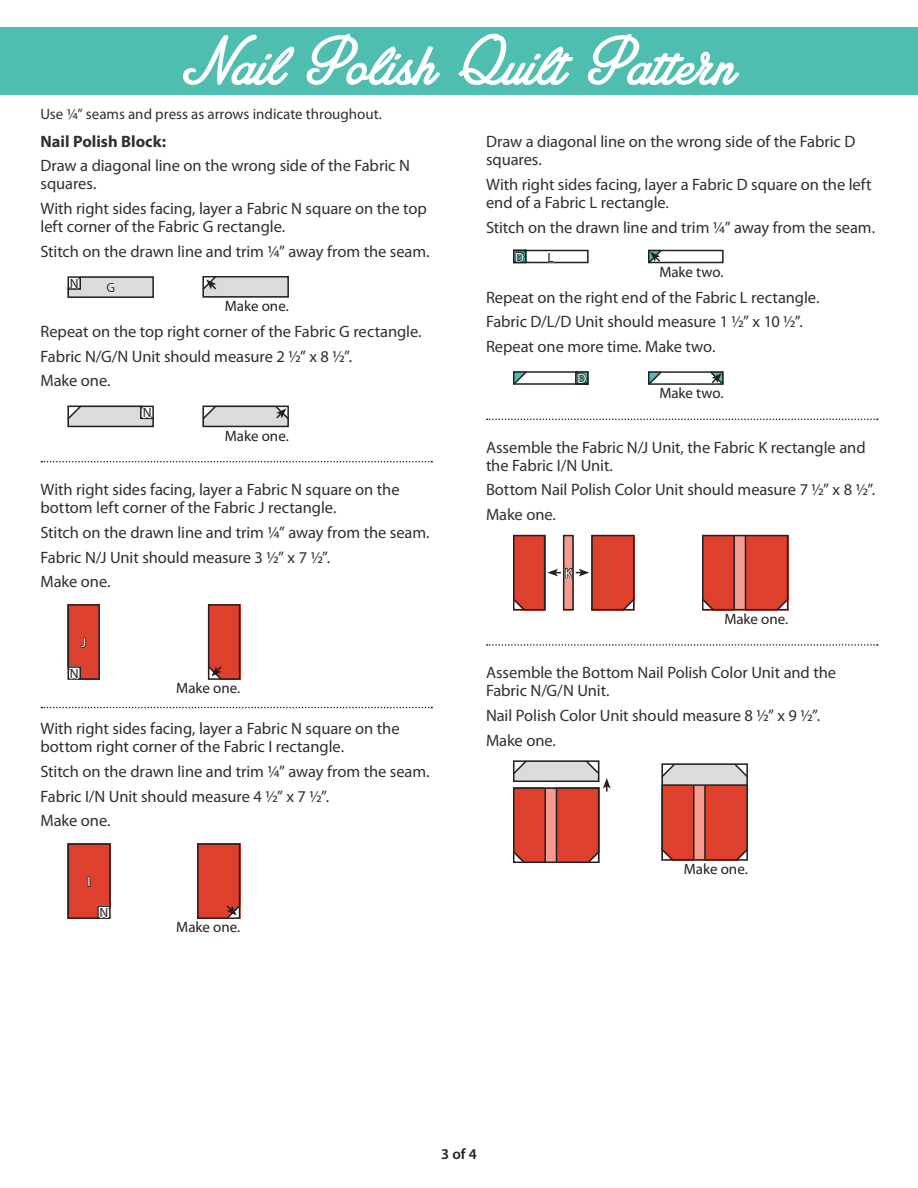
<style>
.page{position:relative;width:918px;height:1188px;background:#fff}
.page>*{position:absolute;margin:0;border:0;box-sizing:border-box;transform-origin:0 0}
.t1{font:73.5px "Amplify Personal Use Only";color:#fff}
.t2{font:16.5px/24.8px "Myriad Pro";letter-spacing:-.005em;color:#312f30}
.t3{font:700 16.5px "Myriad Pro";color:#312f30}
.t4{font:15px "Myriad Pro";color:#231f20}
.t5{font:15px "Myriad Pro";color:#312f30}
.t6{font:600 15px "Myriad Pro";color:#231f20}
.t7{font:13.5px "Myriad Pro";color:#231f20}
.t8{font:13.5px "Myriad Pro";color:#fff}
</style>
<div class="page">
<div style="left:0;top:27px;width:918px;height:67px;background:#50bdb1"></div>
<svg style="left:41px;top:461px;width:391px;height:1px"></svg>
<div style="left:68px;top:276px;width:86px;height:22px;background:#d9dbdd"></div>
<div style="left:68px;top:276px;width:86px;height:22px;border:2px solid #231f20"></div>
<svg style="left:106px;top:282px;width:9px;height:11px"></svg>
<svg style="left:67px;top:276px;width:15px;height:17px"></svg>
<div style="left:202px;top:276px;width:87px;height:22px;background:#d9dbdd"></div>
<div style="left:202px;top:276px;width:87px;height:22px;border:2px solid #231f20"></div>
<svg style="left:202px;top:276px;width:16px;height:15px"></svg>
<div style="left:68px;top:406px;width:86px;height:21px;background:#d9dbdd"></div>
<svg style="left:67px;top:405px;width:16px;height:16px"></svg>
<div style="left:68px;top:406px;width:86px;height:21px;border:2px solid #231f20"></div>
<svg style="left:139px;top:405px;width:15px;height:18px"></svg>
<div style="left:202px;top:406px;width:87px;height:21px;background:#d9dbdd"></div>
<svg style="left:202px;top:405px;width:16px;height:13px"></svg>
<div style="left:202px;top:406px;width:87px;height:21px;border:2px solid #231f20"></div>
<svg style="left:273px;top:405px;width:16px;height:16px"></svg>
<div style="left:208px;top:604px;width:32px;height:76px;background:#de402e"></div>
<div style="left:208px;top:604px;width:32px;height:76px;border:2px solid #231f20"></div>
<svg style="left:207px;top:664px;width:16px;height:16px"></svg>
<div style="left:68px;top:604px;width:32px;height:76px;background:#de402e"></div>
<div style="left:68px;top:604px;width:32px;height:76px;border:2px solid #231f20"></div>
<svg style="left:80px;top:637px;width:6px;height:11px"></svg>
<svg style="left:67px;top:663px;width:15px;height:17px"></svg>
<svg style="left:41px;top:707px;width:391px;height:1px"></svg>
<div style="left:197px;top:843px;width:43px;height:76px;background:#de402e"></div>
<div style="left:197px;top:843px;width:43px;height:76px;border:2px solid #231f20"></div>
<svg style="left:225px;top:903px;width:16px;height:16px"></svg>
<div style="left:68px;top:843px;width:43px;height:76px;background:#de402e"></div>
<div style="left:68px;top:843px;width:43px;height:76px;border:2px solid #231f20"></div>
<svg style="left:88px;top:876px;width:2px;height:11px"></svg>
<svg style="left:96px;top:903px;width:15px;height:16px"></svg>
<div style="left:513px;top:250px;width:76px;height:13px;border:2px solid #231f20"></div>
<svg style="left:547px;top:251px;width:8px;height:12px"></svg>
<svg style="left:513px;top:249px;width:14px;height:15px"></svg>
<div style="left:648px;top:250px;width:76px;height:13px;border:2px solid #231f20"></div>
<svg style="left:648px;top:249px;width:15px;height:15px"></svg>
<svg style="left:575px;top:374px;width:11px;height:8px"></svg>
<div style="left:513px;top:371px;width:76px;height:14px;border:2px solid #231f20"></div>
<svg style="left:513px;top:371px;width:15px;height:14px"></svg>
<svg style="left:651px;top:374px;width:9px;height:8px"></svg>
<div style="left:648px;top:371px;width:76px;height:14px;border:2px solid #231f20"></div>
<svg style="left:709px;top:371px;width:15px;height:14px"></svg>
<svg style="left:487px;top:419px;width:391px;height:1px"></svg>
<div style="left:513px;top:535px;width:32px;height:75px;background:#de402e"></div>
<div style="left:513px;top:535px;width:32px;height:75px;border:2px solid #231f20"></div>
<svg style="left:513px;top:597px;width:13px;height:14px"></svg>
<div style="left:591px;top:535px;width:43px;height:75px;background:#de402e"></div>
<div style="left:591px;top:535px;width:43px;height:75px;border:2px solid #231f20"></div>
<svg style="left:621px;top:597px;width:14px;height:14px"></svg>
<div style="left:563px;top:535px;width:11px;height:75px;background:#f59b90"></div>
<div style="left:563px;top:535px;width:11px;height:75px;border:2px solid #231f20"></div>
<svg style="left:547px;top:567px;width:42px;height:12px"></svg>
<div style="left:702px;top:535px;width:32px;height:75px;background:#de402e"></div>
<svg style="left:702px;top:600px;width:13px;height:11px"></svg>
<div style="left:745px;top:535px;width:43px;height:75px;background:#de402e"></div>
<svg style="left:775px;top:597px;width:14px;height:14px"></svg>
<div style="left:734px;top:535px;width:11px;height:75px;background:#f59b90"></div>
<div style="left:702px;top:535px;width:86px;height:75px;border:2px solid #231f20"></div>
<hr style="left:733px;top:535px;width:2px;height:75px;background:#231f20">
<hr style="left:745px;top:535px;width:1px;height:75px;background:#231f20">
<svg style="left:487px;top:644px;width:391px;height:2px"></svg>
<div style="left:513px;top:760px;width:86px;height:22px;background:#d9dbdd"></div>
<svg style="left:516px;top:763px;width:9px;height:9px"></svg>
<div style="left:513px;top:760px;width:86px;height:22px;border:2px solid #231f20"></div>
<div style="left:513px;top:787px;width:32px;height:76px;background:#de402e"></div>
<svg style="left:516px;top:853px;width:7px;height:7px"></svg>
<div style="left:556px;top:787px;width:43px;height:76px;background:#de402e"></div>
<svg style="left:589px;top:850px;width:11px;height:13px"></svg>
<div style="left:545px;top:787px;width:11px;height:76px;background:#f59b90"></div>
<div style="left:513px;top:787px;width:86px;height:76px;border:2px solid #231f20"></div>
<hr style="left:544px;top:788px;width:2px;height:74px;background:#231f20">
<hr style="left:556px;top:788px;width:1px;height:74px;background:#231f20">
<svg style="left:584px;top:760px;width:27px;height:31px"></svg>
<div style="left:662px;top:763px;width:86px;height:22px;background:#d9dbdd"></div>
<svg style="left:661px;top:763px;width:13px;height:16px"></svg>
<svg style="left:735px;top:766px;width:10px;height:10px"></svg>
<div style="left:662px;top:785px;width:32px;height:76px;background:#de402e"></div>
<svg style="left:661px;top:847px;width:11px;height:14px"></svg>
<div style="left:705px;top:785px;width:43px;height:76px;background:#de402e"></div>
<svg style="left:738px;top:851px;width:7px;height:7px"></svg>
<div style="left:694px;top:785px;width:11px;height:76px;background:#f59b90"></div>
<hr style="left:693px;top:786px;width:1px;height:74px;background:#231f20">
<hr style="left:704px;top:786px;width:2px;height:74px;background:#231f20">
<div style="left:662px;top:763px;width:86px;height:98px;border:2px solid #231f20"></div>
<hr style="left:662px;top:784px;width:85px;height:2px;background:#231f20">
<h1 class="t1" style="left:182px;top:22px;width:555px">Nail Polish Quilt Pattern</h1>
<p class="t5" style="left:40px;top:105px;width:343px">Use ¼” seams and press as arrows indicate throughout.</p>
<p class="t3" style="left:40px;top:130px;width:127px">Nail Polish Block:</p>
<p class="t2" style="left:40px;top:157px;width:371px;line-height:18px">Draw a diagonal line on the wrong side of the Fabric N squares.</p>
<p class="t2" style="left:40px;top:199px;width:388px;line-height:18px">With right sides facing, layer a Fabric N square on the top left corner of the Fabric G rectangle.</p>
<p class="t2" style="left:40px;top:239px;width:391px">Stitch on the drawn line and trim ¼” away from the seam.</p>
<p class="t2" style="left:486px;top:133px;width:371px;line-height:18px">Draw a diagonal line on the wrong side of the Fabric D squares.</p>
<p class="t2" style="left:486px;top:175px;width:387px;line-height:18px">With right sides facing, layer a Fabric D square on the left end of a Fabric L rectangle.</p>
<p class="t2" style="left:486px;top:215px;width:391px">Stitch on the drawn line and trim ¼” away from the seam.</p>
<p class="t8" style="left:515px;top:249px;width:10px">D</p>
<p class="t7" style="left:548px;top:249px;width:8px">L</p>
<p class="t7" style="left:70px;top:275px;width:10px">N</p>
<p class="t7" style="left:106px;top:279px;width:10px">G</p>
<p class="t4" style="left:225px;top:297px;width:66px">Make one.</p>
<p class="t2" style="left:40px;top:319px;width:383px">Repeat on the top right corner of the Fabric G rectangle.<br>Fabric N/G/N Unit should measure 2 ½” x 8 ½”.<br>Make one.</p>
<p class="t7" style="left:143px;top:405px;width:10px">N</p>
<p class="t4" style="left:225px;top:426px;width:66px">Make one.</p>
<p class="t2" style="left:40px;top:480px;width:361px;line-height:18px">With right sides facing, layer a Fabric N square on the bottom left corner of the Fabric J rectangle.</p>
<p class="t2" style="left:40px;top:520px;width:391px">Stitch on the drawn line and trim ¼” away from the seam.<br>Fabric N/J Unit should measure 3 ½” x 7 ½”.<br>Make one.</p>
<p class="t8" style="left:81px;top:634px;width:6px">J</p>
<p class="t7" style="left:70px;top:665px;width:10px">N</p>
<p class="t4" style="left:176px;top:679px;width:66px">Make one.</p>
<p class="t2" style="left:40px;top:719px;width:361px;line-height:18px">With right sides facing, layer a Fabric N square on the bottom right corner of the Fabric I rectangle.</p>
<p class="t2" style="left:40px;top:759px;width:391px">Stitch on the drawn line and trim ¼” away from the seam.<br>Fabric I/N Unit should measure 4 ½” x 7 ½”.<br>Make one.</p>
<p class="t8" style="left:87px;top:873px;width:5px">I</p>
<p class="t7" style="left:100px;top:904px;width:10px">N</p>
<p class="t4" style="left:176px;top:918px;width:66px">Make one.</p>
<p class="t4" style="left:659px;top:262px;width:66px">Make two.</p>
<p class="t2" style="left:486px;top:284px;width:335px">Repeat on the right end of the Fabric L rectangle.<br>Fabric D/L/D Unit should measure 1 ½” x 10 ½”.<br>Repeat one more time. Make two.</p>
<p class="t8" style="left:577px;top:370px;width:10px">D</p>
<p class="t4" style="left:659px;top:384px;width:66px">Make two.</p>
<p class="t2" style="left:486px;top:438px;width:381px;line-height:18px">Assemble the Fabric N/J Unit, the Fabric K rectangle and the Fabric I/N Unit.</p>
<p class="t2" style="left:486px;top:477px;width:391px">Bottom Nail Polish Color Unit should measure 7 ½” x 8 ½”.<br>Make one.</p>
<p class="t8" style="left:565px;top:565px;width:9px">K</p>
<p class="t4" style="left:724px;top:610px;width:66px">Make one.</p>
<p class="t2" style="left:486px;top:664px;width:352px;line-height:18px">Assemble the Bottom Nail Polish Color Unit and the<br>Fabric N/G/N Unit.</p>
<p class="t2" style="left:486px;top:703px;width:336px">Nail Polish Color Unit should measure 8 ½” x 9 ½”.<br>Make one.</p>
<p class="t4" style="left:684px;top:860px;width:66px">Make one.</p>
<p class="t6" style="left:441px;top:1144px;width:37px">3 of 4</p>
</div>
